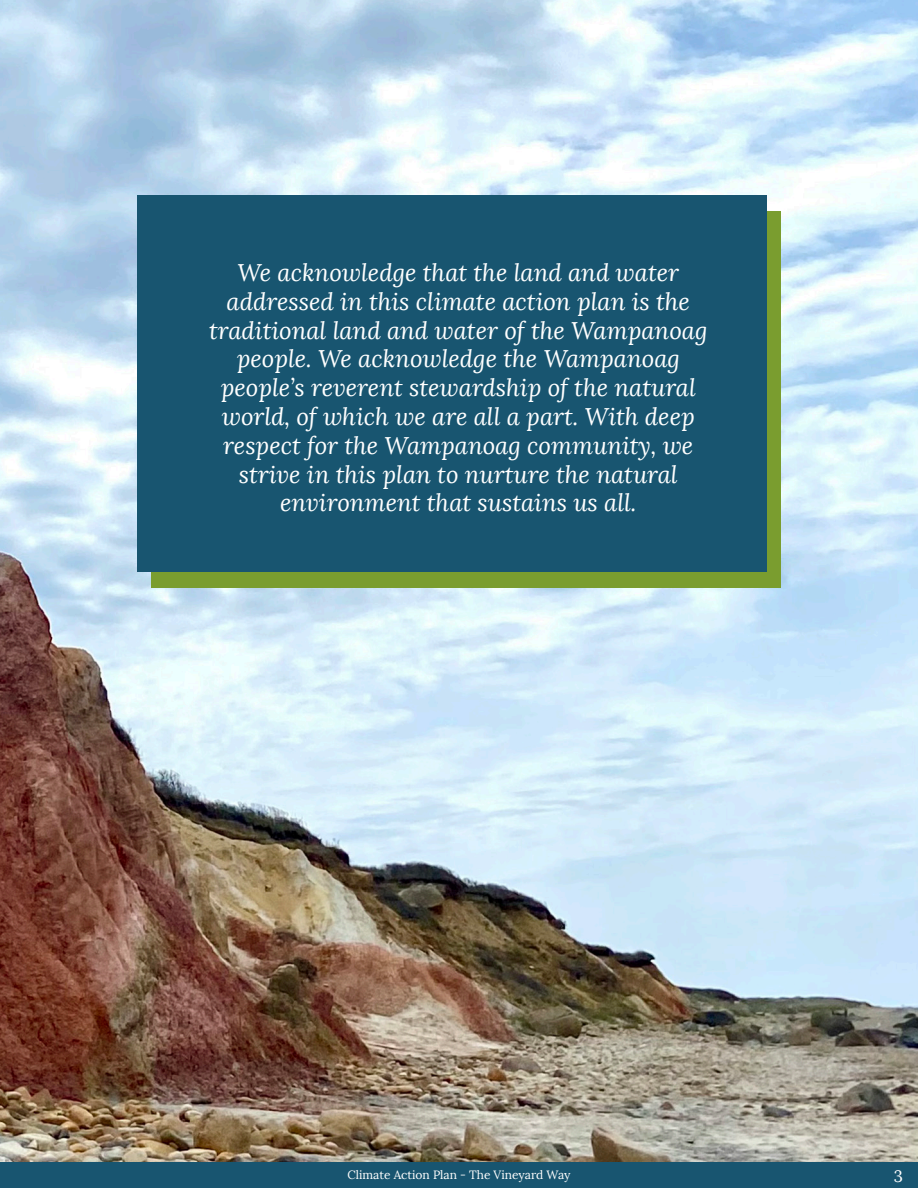
<style>
.page{position:relative;width:918px;height:1188px;background:#fff}
.page>*{position:absolute;margin:0;border:0;box-sizing:border-box;transform-origin:0 0}
.t1{font:italic 24px/28.8px "Lora";color:#fff;text-align:center}
.t2{font:16.5px "Lora";color:#fff}
.t3{font:12px "Lora";color:#fff}
</style>
<div class="page">
<img style="left:0;top:0;width:918px;height:1162px">
<div style="left:0;top:1162px;width:918px;height:26px;background:#185570"></div>
<div style="left:152px;top:212px;width:629px;height:376px;background:#7a9d2f"></div>
<div style="left:137px;top:195px;width:629px;height:376px;background:#185570"></div>
<p class="t1" style="left:209px;top:258px;width:500px">We acknowledge that the land and water addressed in this climate action plan is the traditional land and water of the Wampanoag people. We acknowledge the Wampanoag people’s reverent stewardship of the natural world, of which we are all a part. With deep respect for the Wampanoag community, we strive in this plan to nurture the natural environment that sustains us all.</p>
<p class="t3" style="left:348px;top:1168px;width:224px">Climate Action Plan - The Vineyard Way</p>
<p class="t2" style="left:894px;top:1166px;width:11px">3</p>
</div>
